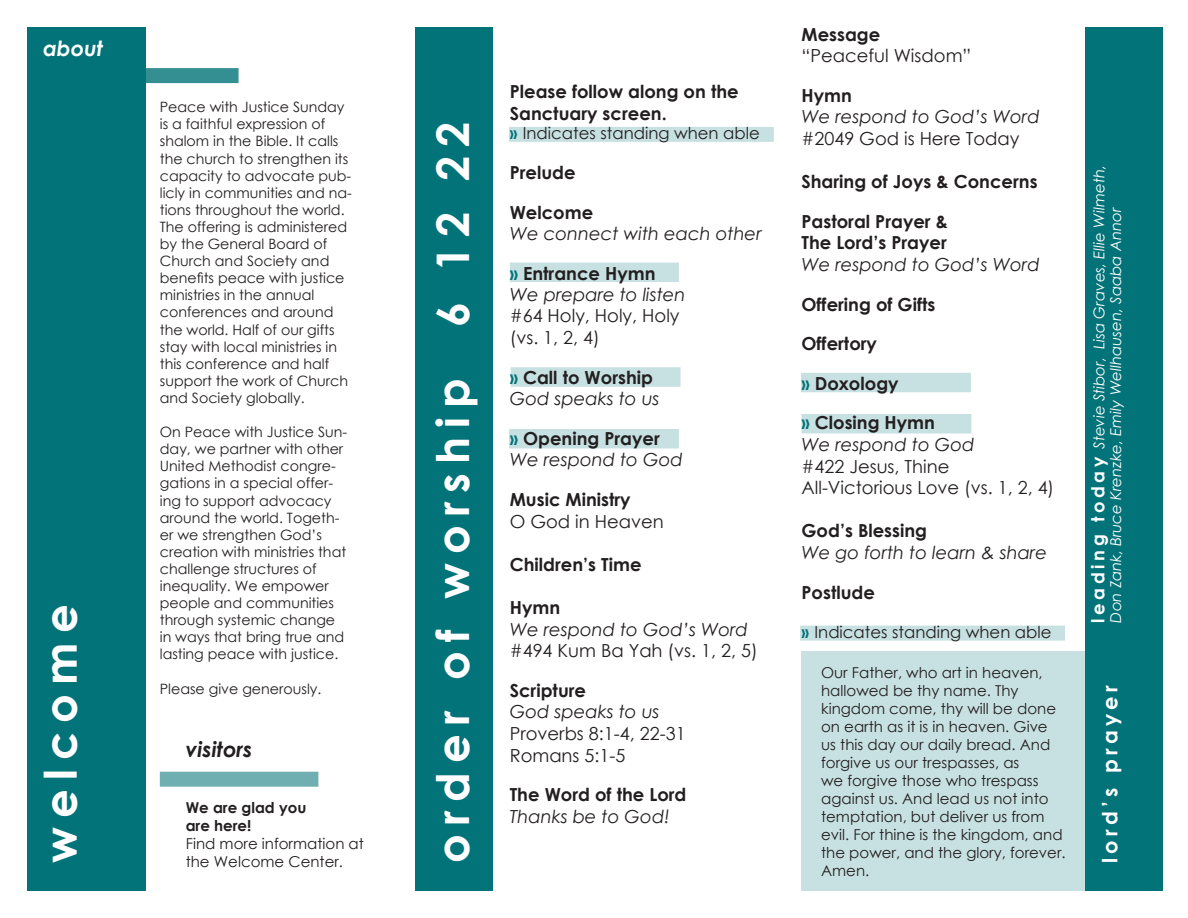
<style>
.page{position:relative;width:1188px;height:918px;background:#fff}
.page>*{position:absolute;margin:0;border:0;box-sizing:border-box;transform-origin:0 0}
.t1{font:700 45px "Century Gothic";letter-spacing:.2em;color:#fff}
.t2{font:700 21px "Century Gothic";letter-spacing:.2em;color:#fff}
.t3{font:italic 700 21px "Century Gothic";color:#231f20}
.t4{font:italic 700 21px "Century Gothic";color:#fff}
.t5{font:700 18px/21.6px "Century Gothic";color:#231f20}
.t6{font:italic 18px/21.6px "Century Gothic";color:#231f20}
.t7{font:18px/21.6px "Century Gothic";color:#231f20}
.t8{font:16.5px "Century Gothic";color:#231f20}
.t9{font:15px/18px "Century Gothic";color:#231f20}
.t10{font:italic 15px/16.5px "Century Gothic";color:#fff}
.t11{font:14.25px/17.1px "Century Gothic";color:#231f20}
.s1{font-weight:700}
.s2{font-weight:700;color:#027379}
.s3{font-weight:700;font-style:normal}
.s4{color:#027379}
.s5{font-style:italic}
.s6{font-style:normal}
.s7{font-weight:400;font-style:italic}
.s8{font-weight:700;font-style:normal;font-size:18px}
</style>
<div class="page">
<div style="left:509px;top:127px;width:265px;height:15px;background:#c7e0e1"></div>
<div style="left:801px;top:414px;width:170px;height:20px;background:#c7e0e1"></div>
<div style="left:800px;top:626px;width:265px;height:15px;background:#c7e0e1"></div>
<div style="left:27px;top:27px;width:119px;height:864px;background:#027379"></div>
<svg style="left:146px;top:68px;width:93px;height:15px"></svg>
<div style="left:160px;top:772px;width:158px;height:15px;background:#6fafb2"></div>
<div style="left:415px;top:27px;width:78px;height:864px;background:#027379"></div>
<div style="left:510px;top:263px;width:169px;height:19px;background:#c7e0e1"></div>
<div style="left:1085px;top:27px;width:77px;height:864px;background:#027379"></div>
<div style="left:801px;top:651px;width:284px;height:240px;background:#c7e0e1"></div>
<div style="left:511px;top:367px;width:170px;height:20px;background:#c7e0e1"></div>
<div style="left:509px;top:429px;width:170px;height:19px;background:#c7e0e1"></div>
<div style="left:801px;top:373px;width:170px;height:19px;background:#c7e0e1"></div>
<p class="t4" style="left:43px;top:33px;width:62px">about</p>
<p class="t1" style="left:26px;top:863px;width:260px;rotate:-90deg">welcome</p>
<p class="t11" style="left:160px;top:98px;width:194px">Peace with Justice Sunday is a faithful expression of shalom in the Bible. It calls the church to strengthen its capacity to advocate pub&shy;licly in communities and na&shy;tions throughout the world.<br>The offering is administered by the General Board of<br>Church and Society and benefits peace with justice ministries in the annual conferences and around the world. Half of our gifts stay with local ministries in this conference and half support the work of Church and Society globally.</p>
<p class="t11" style="left:160px;top:423px;width:189px">On Peace with Justice Sun&shy;day, we partner with other<br>United Methodist congre&shy;gations in a special offer&shy;ing to support advocacy around the world. Togeth&shy;er we strengthen God’s creation with ministries that challenge structures of inequality. We empower people and communities through systemic change in ways that bring true and lasting peace with justice.</p>
<p class="t11" style="left:160px;top:680px;width:163px">Please give generously.</p>
<p class="t3" style="left:186px;top:733px;width:68px">visitors</p>
<p class="t9" style="left:186px;top:798px;width:180px"><span class="s1">We are glad you<br>are here!<br></span>Find more information at the Welcome Center.</p>
<p class="t1" style="left:419px;top:863px;width:743px;rotate:-90deg">order of worship 6 12 22</p>
<p class="t5" style="left:510px;top:80px;width:230px">Please follow along on the<br>Sanctuary screen.</p>
<p class="t8" style="left:510px;top:122px;width:252px"><span class="s2">»</span> Indicates standing when able</p>
<p class="t5" style="left:510px;top:161px;width:67px">Prelude</p>
<p class="t6" style="left:510px;top:201px;width:254px"><span class="s3">Welcome<br></span>We connect with each other</p>
<p class="t5" style="left:510px;top:262px;width:147px"><span class="s4">»</span> Entrance Hymn</p>
<p class="t6" style="left:510px;top:284px;width:177px">We prepare to listen</p>
<p class="t7" style="left:510px;top:305px;width:171px">#64 Holy, Holy, Holy (vs. 1, 2, 4)</p>
<p class="t5" style="left:510px;top:366px;width:145px"><span class="s4">»</span> Call to Worship</p>
<p class="t6" style="left:510px;top:388px;width:151px">God speaks to us</p>
<p class="t5" style="left:510px;top:427px;width:152px"><span class="s4">»</span> Opening Prayer</p>
<p class="t6" style="left:510px;top:449px;width:175px">We respond to God</p>
<p class="t5" style="left:510px;top:488px;width:122px">Music Ministry</p>
<p class="t7" style="left:510px;top:510px;width:155px">O God in Heaven</p>
<p class="t5" style="left:510px;top:553px;width:133px">Children’s Time</p>
<p class="t7" style="left:510px;top:596px;width:249px"><span class="s1">Hymn<br></span><span class="s5">We respond to God’s Word </span>#494 Kum Ba Yah (vs. 1, 2, 5)</p>
<p class="t5" style="left:510px;top:679px;width:78px">Scripture</p>
<p class="t6" style="left:510px;top:701px;width:151px">God speaks to us</p>
<p class="t7" style="left:510px;top:722px;width:177px">Proverbs 8:1-4, 22-31<br>Romans 5:1-5</p>
<p class="t5" style="left:510px;top:783px;width:178px">The Word of the Lord</p>
<p class="t6" style="left:510px;top:805px;width:161px">Thanks be to God!</p>
<p class="t5" style="left:801px;top:22px;width:80px">Message</p>
<p class="t7" style="left:801px;top:45px;width:171px">“Peaceful Wisdom”</p>
<p class="t6" style="left:801px;top:84px;width:240px"><span class="s3">Hymn<br></span>We respond to God’s Word <span class="s6">#2049 God is Here Today</span></p>
<p class="t5" style="left:801px;top:170px;width:238px">Sharing of Joys &amp; Concerns</p>
<p class="t5" style="left:801px;top:210px;width:240px">Pastoral Prayer &amp;<br>The Lord’s Prayer<br><span class="s7">We respond to God’s Word</span></p>
<p class="t5" style="left:801px;top:292px;width:135px">Offering of Gifts</p>
<p class="t5" style="left:801px;top:332px;width:77px">Offertory</p>
<p class="t5" style="left:801px;top:372px;width:99px"><span class="s4">»</span> Doxology</p>
<p class="t5" style="left:801px;top:411px;width:135px"><span class="s4">»</span> Closing Hymn</p>
<p class="t6" style="left:801px;top:433px;width:175px">We respond to God</p>
<p class="t7" style="left:801px;top:455px;width:254px">#422 Jesus, Thine<br>All-Victorious Love (vs. 1, 2, 4)</p>
<p class="t5" style="left:801px;top:519px;width:127px">God’s Blessing</p>
<p class="t6" style="left:801px;top:541px;width:247px">We go forth to learn &amp; share</p>
<p class="t5" style="left:801px;top:580px;width:75px">Postlude</p>
<p class="t8" style="left:801px;top:621px;width:252px"><span class="s2">»</span> Indicates standing when able</p>
<p class="t10" style="left:1091px;top:623px;width:459px;rotate:-90deg"><span class="s8">l e a d i n g t o d a y</span> Stevie Stibor, Lisa Graves, Ellie Wilmeth,<br>Don Zank, Bruce Krenzke, Emily Wellhausen, Saaba Annor</p>
<p class="t9" style="left:821px;top:663px;width:223px">Our Father, who art in heaven,</p>
<p class="t9" style="left:821px;top:681px;width:246px">hallowed be thy name. Thy kingdom come, thy will be done on earth as it is in heaven. Give us this day our daily bread. And forgive us our trespasses, as<br>we forgive those who trespass against us. And lead us not into temptation, but deliver us from evil. For thine is the kingdom, and the power, and the glory, forever.<br>Amen.</p>
<p class="t2" style="left:1094px;top:863px;width:179px;rotate:-90deg">lord’s prayer</p>
</div>
